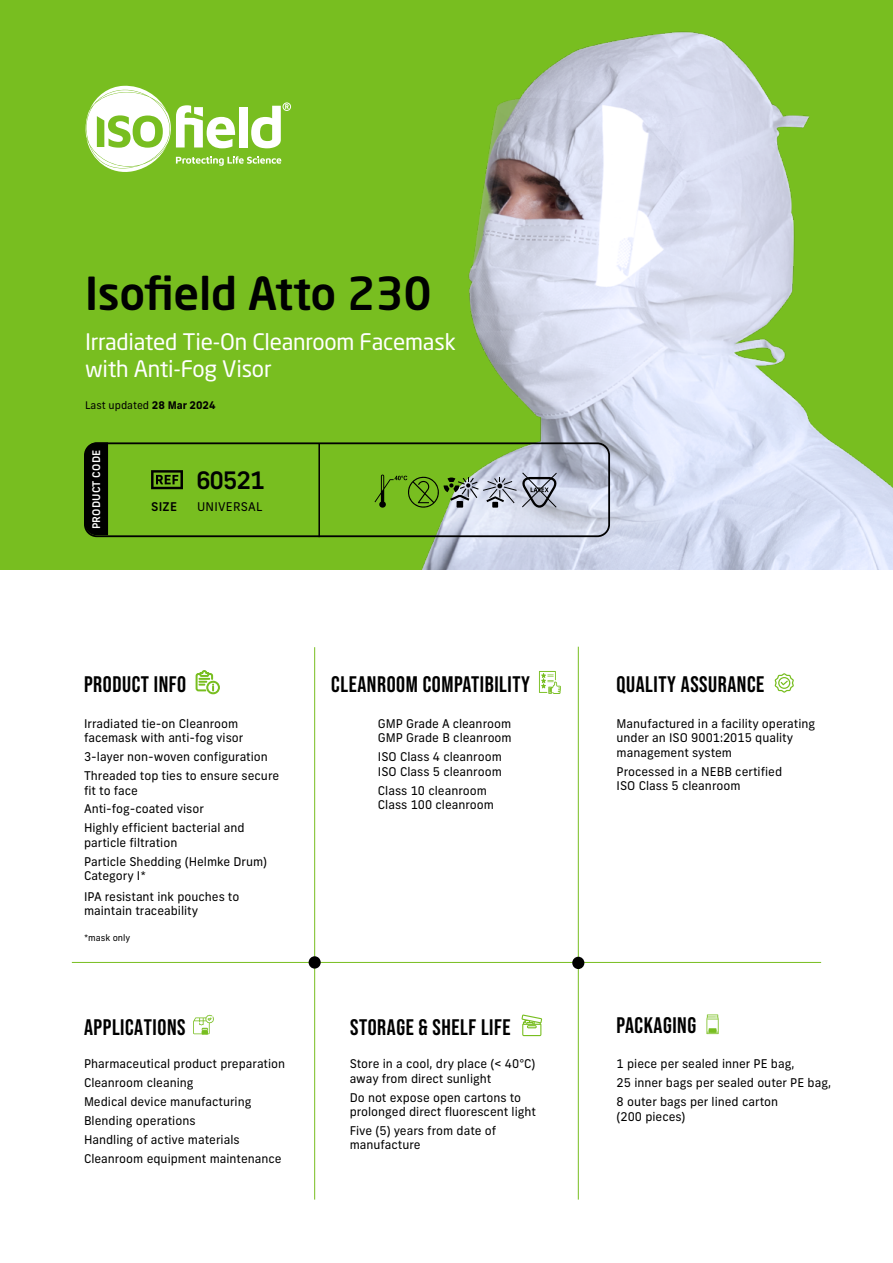
<style>
.page{position:relative;width:893px;height:1263px;background:#fff}
.page>*{position:absolute;margin:0;border:0;box-sizing:border-box;transform-origin:0 0}
.t1{font:500 45px "Neo Sans W1 G";letter-spacing:-.005em;color:#000101}
.t2{font:500 24px "New Frank";letter-spacing:-.05em;color:#000101}
.t3{font:700 22.5px "Bebas Neue Pro";letter-spacing:.025em;color:#000}
.t4{font:22.5px/27px "Neo Sans W1 G";letter-spacing:-.01em;color:#fff}
.t5{font:12px/18.9px "New Frank";color:#000}
.t6{font:12px "New Frank";letter-spacing:.02em;color:#000}
.t7{font:500 12px "New Frank";color:#000}
.t8{font:10.5px "New Frank";color:#000}
.t9{font:500 10.5px "New Frank";letter-spacing:.02em;color:#fff}
.t10{font:9px "New Frank";color:#000}
.s1{font-weight:700}
</style>
<div class="page">
<div style="left:0;top:0;width:893px;height:570px;background:#78be20"></div>
<img style="left:406px;top:31px;width:486px;height:539px">
<svg style="left:85px;top:85px;width:206px;height:87px"></svg>
<div style="left:84px;top:442px;width:526px;height:95px;border:2px solid #000;border-radius:12px"></div>
<div style="left:85px;top:442px;width:23px;height:93px;background:#000"></div>
<svg style="left:151px;top:470px;width:32px;height:19px"></svg>
<hr style="left:318px;top:444px;width:2px;height:93px;background:#000">
<svg style="left:374px;top:471px;width:184px;height:38px"></svg>
<hr style="left:314px;top:647px;width:1px;height:552px;background:#78be20">
<hr style="left:578px;top:647px;width:1px;height:552px;background:#78be20">
<hr style="left:72px;top:962px;width:749px;height:1px;background:#78be20">
<div style="left:309px;top:956px;width:12px;height:12px;background:#000;border-radius:50%"></div>
<div style="left:572px;top:957px;width:12px;height:12px;background:#000;border-radius:50%"></div>
<svg style="left:774px;top:673px;width:20px;height:20px"></svg>
<svg style="left:196px;top:670px;width:24px;height:24px"></svg>
<svg style="left:539px;top:671px;width:22px;height:23px"></svg>
<svg style="left:706px;top:1014px;width:13px;height:20px"></svg>
<svg style="left:522px;top:1014px;width:20px;height:22px"></svg>
<svg style="left:193px;top:1015px;width:21px;height:20px"></svg>
<h1 class="t1" style="left:85px;top:265px;width:348px">Isofield Atto 230</h1>
<h3 class="t4" style="left:85px;top:327px;width:372px">Irradiated Tie-On Cleanroom Facemask with Anti-Fog Visor</h3>
<p class="t8" style="left:85px;top:399px;width:132px">Last updated <span class="s1">28 Mar 2024</span></p>
<p class="t9" style="left:90px;top:529px;width:81px;rotate:-90deg">PRODUCT CODE</p>
<h2 class="t2" style="left:196px;top:465px;width:70px">60521</h2>
<p class="t7" style="left:151px;top:499px;width:27px">SIZE</p>
<p class="t6" style="left:197px;top:499px;width:67px">UNIVERSAL</p>
<h3 class="t3" style="left:84px;top:671px;width:104px">PRODUCT INFO</h3>
<h3 class="t3" style="left:331px;top:671px;width:200px">CLEANROOM COMPATIBILITY</h3>
<p class="t5" style="left:84px;top:716px;width:161px;line-height:14.4px">Irradiated tie-on Cleanroom facemask with anti-fog visor</p>
<p class="t5" style="left:84px;top:747px;width:197px">3-layer non-woven configuration<br>Threaded top ties to ensure secure</p>
<p class="t5" style="left:84px;top:781px;width:162px">fit to face<br>Anti-fog-coated visor<br>Highly efficient bacterial and</p>
<p class="t5" style="left:84px;top:833px;width:185px">particle filtration<br>Particle Shedding (Helmke Drum)</p>
<p class="t5" style="left:84px;top:865px;width:157px;line-height:21px">Category I*<br>IPA resistant ink pouches to</p>
<p class="t5" style="left:84px;top:902px;width:116px">maintain traceability</p>
<p class="t10" style="left:84px;top:932px;width:48px">*mask only</p>
<p class="t5" style="left:378px;top:716px;width:135px;line-height:14.4px">GMP Grade A cleanroom<br>GMP Grade B cleanroom</p>
<p class="t5" style="left:378px;top:750px;width:125px;line-height:14.4px">ISO Class 4 cleanroom<br>ISO Class 5 cleanroom</p>
<p class="t5" style="left:378px;top:783px;width:118px;line-height:14.4px">Class 10 cleanroom<br>Class 100 cleanroom</p>
<h3 class="t3" style="left:617px;top:671px;width:149px">QUALITY ASSURANCE</h3>
<p class="t5" style="left:617px;top:716px;width:200px;line-height:14.4px">Manufactured in a facility operating under an ISO 9001:2015 quality management system</p>
<p class="t5" style="left:617px;top:764px;width:167px;line-height:14.4px">Processed in a NEBB certified<br>ISO Class 5 cleanroom</p>
<h3 class="t3" style="left:84px;top:1014px;width:103px">APPLICATIONS</h3>
<h3 class="t3" style="left:350px;top:1014px;width:162px">STORAGE &amp; SHELF LIFE</h3>
<h3 class="t3" style="left:617px;top:1012px;width:81px">PACKAGING</h3>
<p class="t5" style="left:84px;top:1054px;width:203px">Pharmaceutical product preparation<br>Cleanroom cleaning<br>Medical device manufacturing<br>Blending operations<br>Handling of active materials<br>Cleanroom equipment maintenance</p>
<p class="t5" style="left:350px;top:1057px;width:187px;line-height:14.4px">Store in a cool, dry place (&lt; 40°C) away from direct sunlight</p>
<p class="t5" style="left:350px;top:1090px;width:188px;line-height:14.4px">Do not expose open cartons to prolonged direct fluorescent light</p>
<p class="t5" style="left:350px;top:1123px;width:148px;line-height:14.4px">Five (5) years from date of manufacture</p>
<p class="t5" style="left:617px;top:1054px;width:216px">1 piece per sealed inner PE bag,<br>25 inner bags per sealed outer PE bag,<br>8 outer bags per lined carton</p>
<p class="t5" style="left:617px;top:1107px;width:70px">(200 pieces)</p>
</div>
